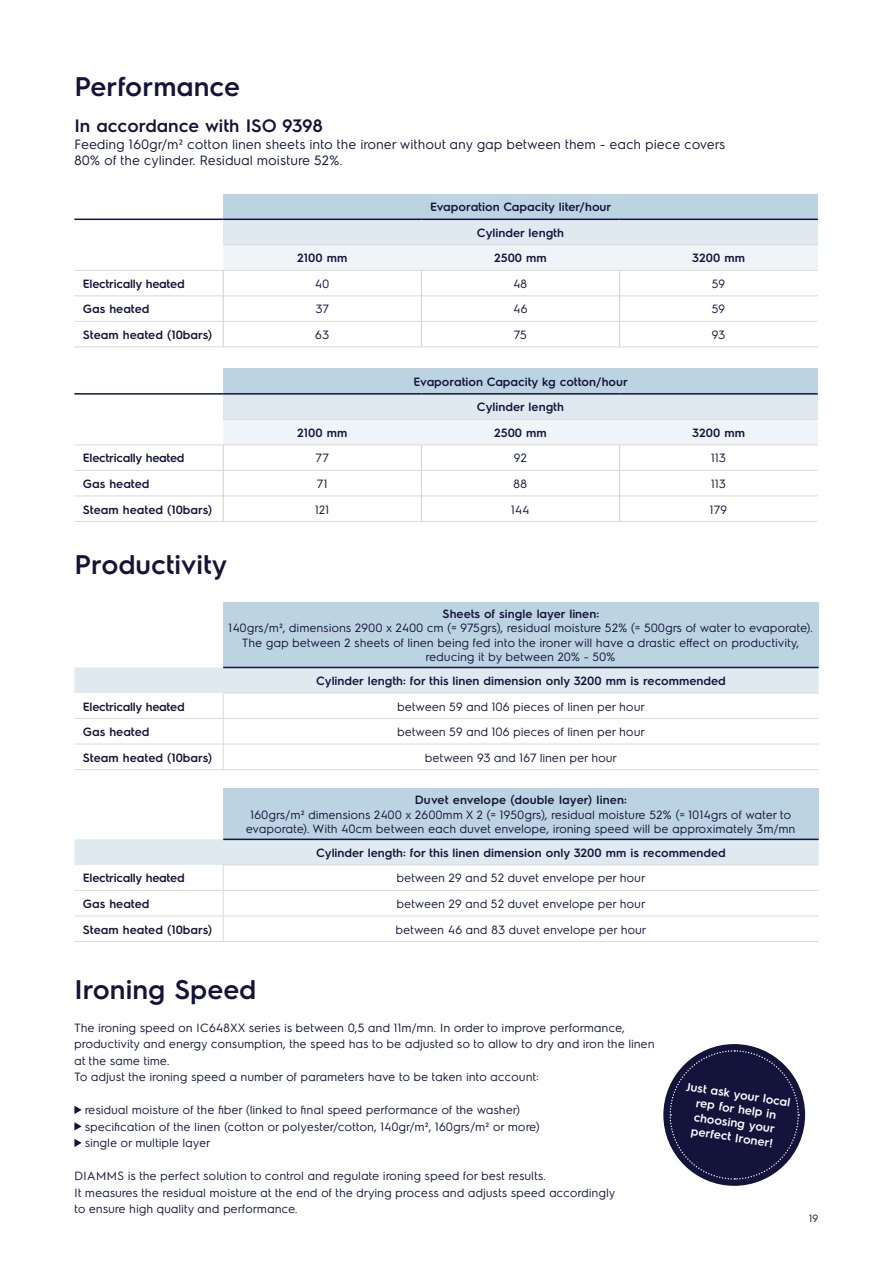
<style>
.page{position:relative;width:893px;height:1263px;background:#fff}
.page>*{position:absolute;margin:0;border:0;box-sizing:border-box;transform-origin:0 0}
.t1{font:600 27px "Electrolux Sans";color:#14133b}
.t2{font:600 18px "Electrolux Sans";color:#14133b}
.t3{font:13.5px/16.5px "Electrolux Sans";color:#14133b}
.t4{font:12px/16.5px "Electrolux Sans";color:#14133b}
.t5{font:600 12px/25.5px "Electrolux Sans";color:#14133b;text-align:center}
.t6{font:600 12px "Electrolux Sans";letter-spacing:-.02em;color:#14133b}
.t7{font:600 12px/14.4px "Electrolux Sans";color:#fff;text-align:center}
.t8{font:10.5px "Electrolux Sans";color:#14133b}
</style>
<div class="page">
<div style="left:223px;top:194px;width:595px;height:25px;background:#bcd4e1"></div>
<div style="left:223px;top:219px;width:595px;height:26px;background:#deeaf0"></div>
<hr style="left:74px;top:270px;width:149px;height:1px;background:#dadada">
<hr style="left:74px;top:296px;width:149px;height:1px;background:#dadada">
<hr style="left:74px;top:321px;width:149px;height:1px;background:#dadada">
<hr style="left:74px;top:347px;width:149px;height:1px;background:#dadada">
<hr style="left:223px;top:347px;width:198px;height:1px;background:#dadada">
<hr style="left:421px;top:347px;width:199px;height:1px;background:#dadada">
<hr style="left:620px;top:347px;width:198px;height:1px;background:#dadada">
<svg style="left:223px;top:245px;width:595px;height:102px"></svg>
<hr style="left:74px;top:219px;width:149px;height:1px;background:#14133b">
<hr style="left:223px;top:219px;width:198px;height:1px;background:#14133b">
<hr style="left:421px;top:219px;width:199px;height:1px;background:#14133b">
<hr style="left:620px;top:219px;width:198px;height:1px;background:#14133b">
<div style="left:223px;top:368px;width:595px;height:26px;background:#bcd4e1"></div>
<div style="left:223px;top:394px;width:595px;height:25px;background:#deeaf0"></div>
<hr style="left:74px;top:445px;width:149px;height:1px;background:#dadada">
<hr style="left:74px;top:470px;width:149px;height:1px;background:#dadada">
<hr style="left:74px;top:496px;width:149px;height:1px;background:#dadada">
<hr style="left:74px;top:521px;width:149px;height:1px;background:#dadada">
<hr style="left:223px;top:521px;width:198px;height:1px;background:#dadada">
<hr style="left:421px;top:521px;width:199px;height:1px;background:#dadada">
<hr style="left:620px;top:521px;width:198px;height:1px;background:#dadada">
<svg style="left:223px;top:419px;width:595px;height:102px"></svg>
<hr style="left:74px;top:393px;width:149px;height:2px;background:#14133b">
<hr style="left:223px;top:393px;width:198px;height:2px;background:#14133b">
<hr style="left:421px;top:393px;width:199px;height:2px;background:#14133b">
<hr style="left:620px;top:393px;width:198px;height:2px;background:#14133b">
<div style="left:223px;top:602px;width:596px;height:65px;background:#bcd4e1"></div>
<svg style="left:74px;top:667px;width:745px;height:102px"></svg>
<hr style="left:74px;top:769px;width:149px;height:1px;background:#dadada">
<hr style="left:223px;top:769px;width:596px;height:1px;background:#dadada">
<hr style="left:223px;top:667px;width:596px;height:1px;background:#14133b">
<div style="left:223px;top:788px;width:596px;height:51px;background:#bcd4e1"></div>
<svg style="left:74px;top:839px;width:745px;height:102px"></svg>
<hr style="left:74px;top:941px;width:149px;height:1px;background:#dadada">
<hr style="left:223px;top:941px;width:596px;height:1px;background:#dadada">
<hr style="left:223px;top:839px;width:596px;height:1px;background:#14133b">
<svg style="left:74px;top:1106px;width:8px;height:8px"></svg>
<svg style="left:74px;top:1122px;width:8px;height:8px"></svg>
<svg style="left:74px;top:1139px;width:8px;height:8px"></svg>
<div style="left:663px;top:1044px;width:142px;height:142px;background:#14133b;border-radius:50%"></div>
<svg style="left:669px;top:1049px;width:131px;height:131px"></svg>
<h1 class="t1" style="left:74px;top:68px;width:167px">Performance</h1>
<h2 class="t2" style="left:74px;top:113px;width:250px">In accordance with ISO 9398</h2>
<p class="t3" style="left:74px;top:135px;width:653px">Feeding 160gr/m² cotton linen sheets into the ironer without any gap between them - each piece covers<br>80% of the cylinder. Residual moisture 52%.</p>
<p class="t5" style="left:430px;top:194px;width:183px">Evaporation Capacity liter/hour<br>Cylinder length</p>
<p class="t5" style="left:297px;top:245px;width:52px">2100 mm</p>
<p class="t5" style="left:494px;top:245px;width:54px">2500 mm</p>
<p class="t5" style="left:692px;top:245px;width:54px">3200 mm</p>
<p class="t6" style="left:83px;top:275px;width:103px">Electrically heated</p>
<p class="t4" style="left:315px;top:275px;width:16px">40</p>
<p class="t4" style="left:513px;top:275px;width:16px">48</p>
<p class="t4" style="left:712px;top:275px;width:15px">59</p>
<p class="t5" style="left:83px;top:296px;width:68px">Gas heated</p>
<p class="t4" style="left:316px;top:300px;width:15px">37</p>
<p class="t4" style="left:513px;top:300px;width:16px">46</p>
<p class="t4" style="left:712px;top:300px;width:15px">59</p>
<p class="t5" style="left:83px;top:321px;width:131px">Steam heated (10bars)</p>
<p class="t4" style="left:315px;top:326px;width:16px">63</p>
<p class="t4" style="left:514px;top:326px;width:15px">75</p>
<p class="t4" style="left:712px;top:326px;width:15px">93</p>
<p class="t5" style="left:413px;top:368px;width:216px">Evaporation Capacity kg cotton/hour<br>Cylinder length</p>
<p class="t5" style="left:297px;top:419px;width:52px">2100 mm</p>
<p class="t5" style="left:494px;top:419px;width:54px">2500 mm</p>
<p class="t5" style="left:692px;top:419px;width:54px">3200 mm</p>
<p class="t6" style="left:83px;top:450px;width:103px">Electrically heated</p>
<p class="t4" style="left:316px;top:449px;width:16px">77</p>
<p class="t4" style="left:514px;top:449px;width:15px">92</p>
<p class="t4" style="left:711px;top:449px;width:17px">113</p>
<p class="t5" style="left:83px;top:470px;width:68px">Gas heated</p>
<p class="t4" style="left:317px;top:475px;width:13px">71</p>
<p class="t4" style="left:513px;top:475px;width:15px">88</p>
<p class="t4" style="left:711px;top:475px;width:17px">113</p>
<p class="t5" style="left:83px;top:496px;width:131px">Steam heated (10bars)</p>
<p class="t4" style="left:315px;top:500px;width:16px">121</p>
<p class="t4" style="left:511px;top:500px;width:20px">144</p>
<p class="t4" style="left:710px;top:500px;width:19px">179</p>
<h1 class="t1" style="left:74px;top:546px;width:154px">Productivity</h1>
<p class="t5" style="left:443px;top:600px;width:158px">Sheets of single layer linen:</p>
<p class="t4" style="left:229px;top:620px;width:586px;line-height:14.4px;text-align:center">140grs/m², dimensions 2900 x 2400 cm (= 975grs), residual moisture 52% (= 500grs of water to evaporate).<br>The gap between 2 sheets of linen being fed into the ironer will have a drastic effect on productivity, reducing it by between 20% - 50%</p>
<p class="t5" style="left:316px;top:667px;width:411px">Cylinder length: for this linen dimension only 3200 mm is recommended</p>
<p class="t6" style="left:83px;top:698px;width:103px">Electrically heated</p>
<p class="t4" style="left:397px;top:697px;width:249px">between 59 and 106 pieces of linen per hour</p>
<p class="t5" style="left:83px;top:718px;width:68px">Gas heated</p>
<p class="t4" style="left:397px;top:723px;width:249px">between 59 and 106 pieces of linen per hour</p>
<p class="t5" style="left:83px;top:744px;width:131px">Steam heated (10bars)</p>
<p class="t4" style="left:425px;top:748px;width:193px">between 93 and 167 linen per hour</p>
<p class="t5" style="left:415px;top:786px;width:214px">Duvet envelope (double layer) linen:</p>
<p class="t4" style="left:246px;top:806px;width:551px;line-height:14.4px;text-align:center">160grs/m² dimensions 2400 x 2600mm X 2 (= 1950grs), residual moisture 52% (= 1014grs of water to evaporate). With 40cm between each duvet envelope, ironing speed will be approximately 3m/mn</p>
<p class="t5" style="left:316px;top:839px;width:411px">Cylinder length: for this linen dimension only 3200 mm is recommended</p>
<p class="t6" style="left:83px;top:870px;width:103px">Electrically heated</p>
<p class="t4" style="left:397px;top:869px;width:250px">between 29 and 52 duvet envelope per hour</p>
<p class="t5" style="left:83px;top:890px;width:68px">Gas heated</p>
<p class="t4" style="left:397px;top:895px;width:250px">between 29 and 52 duvet envelope per hour</p>
<p class="t5" style="left:83px;top:916px;width:131px">Steam heated (10bars)</p>
<p class="t4" style="left:396px;top:920px;width:252px">between 46 and 83 duvet envelope per hour</p>
<h1 class="t1" style="left:74px;top:970px;width:184px">Ironing Speed</h1>
<p class="t4" style="left:74px;top:1018px;width:582px">The ironing speed on IC648XX series is between 0,5 and 11m/mn. In order to improve performance, productivity and energy consumption, the speed has to be adjusted so to allow to dry and iron the linen at the same time.<br>To adjust the ironing speed a number of parameters have to be taken into account:</p>
<p class="t4" style="left:85px;top:1101px;width:457px">residual moisture of the fiber (linked to final speed performance of the washer) specification of the linen (cotton or polyester/cotton, 140gr/m², 160grs/m² or more) single or multiple layer</p>
<p class="t4" style="left:74px;top:1167px;width:543px">DIAMMS is the perfect solution to control and regulate ironing speed for best results.<br>It measures the residual moisture at the end of the drying process and adjusts speed accordingly to ensure high quality and performance.</p>
<p class="t7" style="left:688px;top:1078px;width:107px;rotate:9deg">Just ask your local rep for help in choosing your perfect Ironer!</p>
<p class="t8" style="left:809px;top:1210px;width:11px">19</p>
</div>
